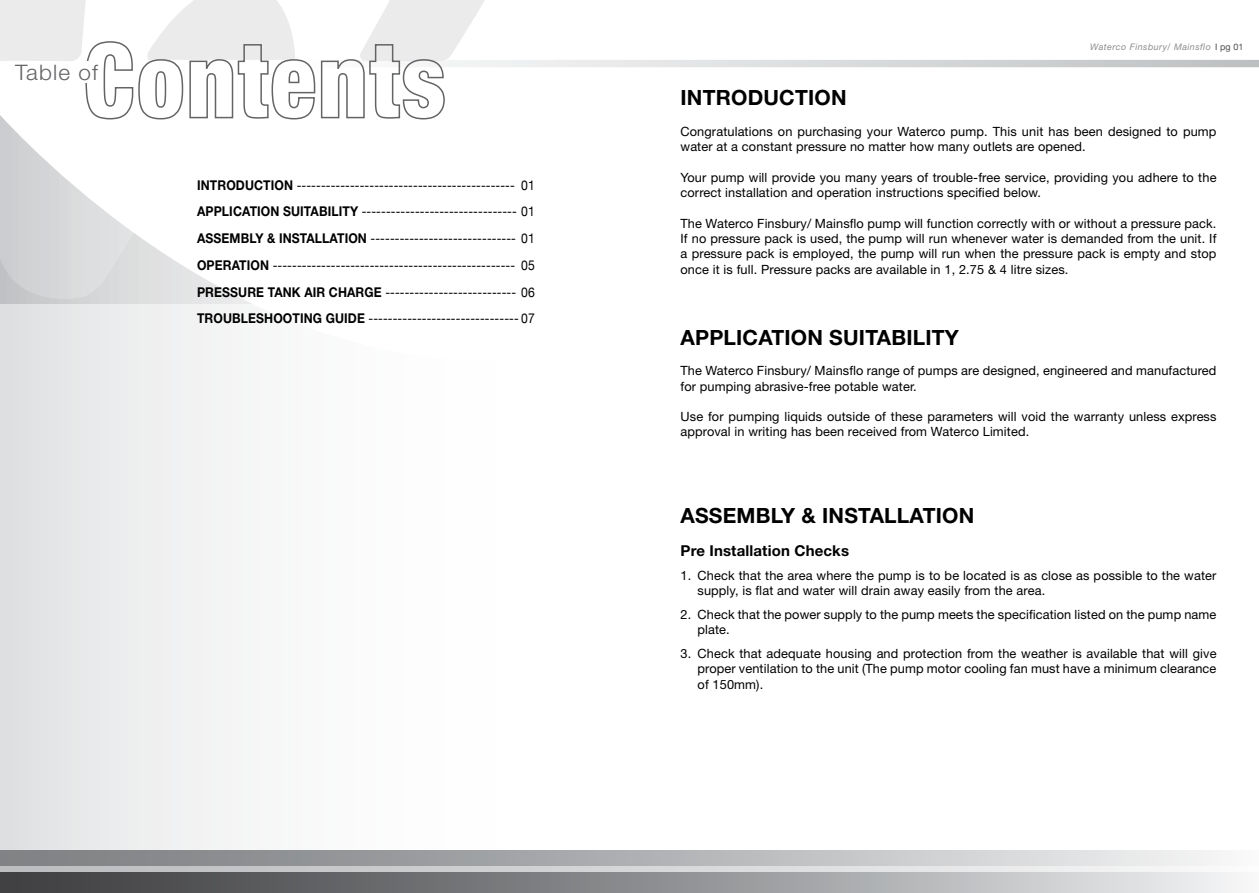
<style>
.page{position:relative;width:1259px;height:893px;background:#fff}
.page>*{position:absolute;margin:0;border:0;box-sizing:border-box;transform-origin:0 0}
.t1{font:300 21.3px "Helvetica Neue LT Std";letter-spacing:.05em;color:#636466;scale:1.05 1}
.t2{font:700 21px "Helvetica Neue LT Std";letter-spacing:.01em;color:#000}
.t3{font:700 15px "Helvetica Neue LT Std";letter-spacing:.01em;color:#000}
.t4{font:13.5px/26.7px "Helvetica Neue";letter-spacing:.01em;color:#000;text-align:justify;scale:.9 1}
.t5{font:12.75px/15.3px "Helvetica Neue LT Std";letter-spacing:.01em;color:#000}
.t6{font:italic 9px "Helvetica Neue LT Std";letter-spacing:.05em;color:#8a8c8e}
.t7{font:9px "Helvetica Neue";color:#4d4d4f}
.s1{font-family:"Helvetica Neue LT Std";font-weight:700}
.s2{font-family:"Helvetica Neue LT Std"}
</style>
<div class="page">
<svg style="left:0;top:303px;width:252px;height:547px"></svg>
<div style="left:0;top:872px;width:1259px;height:21px;background:linear-gradient(to right,#333436,#eceeef)"></div>
<svg style="left:0;top:865px;width:1218px;height:7px;background:#d0d1d3"></svg>
<svg style="left:0;top:850px;width:1218px;height:15px;background:#b0b1b4"></svg>
<svg style="left:0;top:120px;width:250px;height:183px"></svg>
<svg style="left:0;top:0;width:1259px;height:120px"></svg>
<div style="left:79px;top:61px;width:11px;height:22px;background:#fff"></div>
<h1 class="t1" style="left:15px;top:59px;width:80px">Table of</h1>
<p class="t4" style="left:197px;top:171px;width:377px"><span class="s1">INTRODUCTION</span> --------------------------------------------- 01<br><span class="s1">APPLICATION SUITABILITY</span> -------------------------------- 01<br><span class="s1">ASSEMBLY &amp; INSTALLATION</span> ------------------------------ 01<br><span class="s1">OPERATION</span> -------------------------------------------------- 05<br><span class="s1">PRESSURE TANK AIR CHARGE</span> --------------------------- 06<br><span class="s1">TROUBLESHOOTING GUIDE</span> ------------------------------- 07</p>
<p class="t6" style="left:1090px;top:41px;width:122px">Waterco Finsbury/ Mainsflo</p>
<p class="t7" style="left:1215px;top:41px;width:30px"><span class="s2">I</span> pg 01</p>
<h2 class="t2" style="left:680px;top:85px;width:168px">INTRODUCTION</h2>
<p class="t5" style="left:680px;top:123px;width:537px">Congratulations on purchasing your Waterco pump. This unit has been designed to pump water at a constant pressure no matter how many outlets are opened.</p>
<p class="t5" style="left:680px;top:169px;width:537px">Your pump will provide you many years of trouble-free service, providing you adhere to the correct installation and operation instructions specified below.</p>
<p class="t5" style="left:680px;top:215px;width:537px;text-align:justify">The Waterco Finsbury/ Mainsflo pump will function correctly with or without a pressure pack.<br>If no pressure pack is used, the pump will run whenever water is demanded from the unit. If a pressure pack is employed, the pump will run when the pressure pack is empty and stop once it is full. Pressure packs are available in 1, 2.75 &amp; 4 litre sizes.</p>
<h2 class="t2" style="left:680px;top:324px;width:280px">APPLICATION SUITABILITY</h2>
<p class="t5" style="left:680px;top:363px;width:537px">The Waterco Finsbury/ Mainsflo range of pumps are designed, engineered and manufactured for pumping abrasive-free potable water.</p>
<p class="t5" style="left:680px;top:409px;width:537px">Use for pumping liquids outside of these parameters will void the warranty unless express approval in writing has been received from Waterco Limited.</p>
<h2 class="t2" style="left:680px;top:502px;width:295px">ASSEMBLY &amp; INSTALLATION</h2>
<p class="t3" style="left:680px;top:541px;width:170px">Pre Installation Checks</p>
<p class="t5" style="left:697px;top:568px;width:520px;text-indent:-17px">1. Check that the area where the pump is to be located is as close as possible to the water supply, is flat and water will drain away easily from the area.</p>
<p class="t5" style="left:697px;top:607px;width:520px;text-indent:-17px">2. Check that the power supply to the pump meets the specification listed on the pump name plate.</p>
<p class="t5" style="left:697px;top:646px;width:520px;text-align:justify;text-indent:-17px">3. Check that adequate housing and protection from the weather is available that will give proper ventilation to the unit (The pump motor cooling fan must have a minimum clearance of 150mm).</p>
</div>
